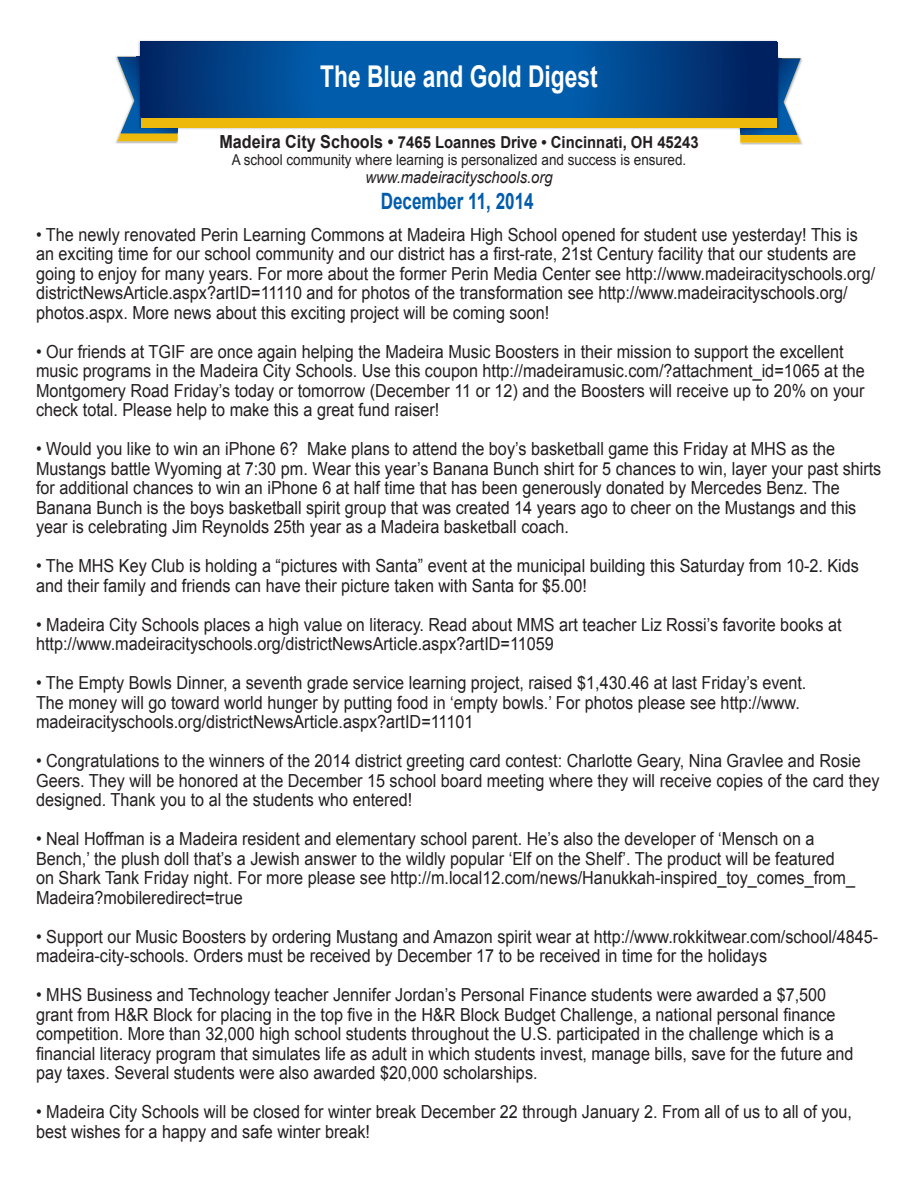
<style>
.page{position:relative;width:918px;height:1188px;background:#fff}
.page>*{position:absolute;margin:0;border:0;box-sizing:border-box;transform-origin:0 0}
.t1{font:700 30px "Arial";color:#fff;scale:.76 1}
.t2{font:700 22.5px "Arial";color:#015dac;scale:.76 1}
.t3{font:18px/19.5px "Arial";color:#231f20;scale:.9 1}
.t4{font:700 16.5px "Arial";color:#231f20;scale:.9 1}
.t5{font:italic 16.5px "Arial";color:#231f20;scale:.9 1}
.t6{font:15px "Arial";color:#231f20;scale:.9 1}
.s1{font-size:18px}
</style>
<div class="page">
<img style="left:115px;top:56px;width:63px;height:88px">
<svg style="left:117px;top:57px;width:61px;height:84px"></svg>
<img style="left:138px;top:40px;width:641px;height:89px">
<img style="left:137px;top:57px;width:41px;height:74px">
<svg style="left:141px;top:41px;width:636px;height:2px"></svg>
<img style="left:740px;top:58px;width:63px;height:87px">
<svg style="left:740px;top:58px;width:61px;height:85px"></svg>
<img style="left:740px;top:58px;width:41px;height:75px">
<div style="left:141px;top:43px;width:636px;height:85px;background:#edba0b"></div>
<svg style="left:141px;top:43px;width:636px;height:75px;background:#014a93"></svg>
<h1 class="t1" style="left:320px;top:57px;width:367px">The Blue and Gold Digest</h1>
<p class="t4" style="left:219px;top:131px;width:534px"><span class="s1">Madeira City Schools •</span> 7465 Loannes Drive • Cincinnati, OH 45243</p>
<p class="t6" style="left:232px;top:149px;width:507px">A school community where learning is personalized and success is ensured.</p>
<p class="t5" style="left:365px;top:166px;width:210px">www.madeiracityschools.org</p>
<p class="t2" style="left:381px;top:187px;width:203px">December 11, 2014</p>
<p class="t3" style="left:36px;top:225px;width:934px">• The newly renovated Perin Learning Commons at Madeira High School opened for student use yesterday! This is an exciting time for our school community and our district has a first-rate, 21st Century facility that our students are going to enjoy for many years. For more about the former Perin Media Center see http://www.madeiracityschools.org/ districtNewsArticle.aspx?artID=11110 and for photos of the transformation see http://www.madeiracityschools.org/ photos.aspx. More news about this exciting project will be coming soon!</p>
<p class="t3" style="left:36px;top:342px;width:922px">• Our friends at TGIF are once again helping the Madeira Music Boosters in their mission to support the excellent music programs in the Madeira City Schools. Use this coupon http://madeiramusic.com/?attachment_id=1065 at the Montgomery Road Friday’s today or tomorrow (December 11 or 12) and the Boosters will receive up to 20% on your check total. Please help to make this a great fund raiser!</p>
<p class="t3" style="left:36px;top:440px;width:941px">• Would you like to win an iPhone 6? Make plans to attend the boy’s basketball game this Friday at MHS as the Mustangs battle Wyoming at 7:30 pm. Wear this year’s Banana Bunch shirt for 5 chances to win, layer your past shirts for additional chances to win an iPhone 6 at half time that has been generously donated by Mercedes Benz. The Banana Bunch is the boys basketball spirit group that was created 14 years ago to cheer on the Mustangs and this year is celebrating Jim Reynolds 25th year as a Madeira basketball coach.</p>
<p class="t3" style="left:36px;top:557px;width:916px">• The MHS Key Club is holding a “pictures with Santa” event at the municipal building this Saturday from 10-2. Kids and their family and friends can have their picture taken with Santa for $5.00!</p>
<p class="t3" style="left:36px;top:615px;width:896px">• Madeira City Schools places a high value on literacy. Read about MMS art teacher Liz Rossi’s favorite books at http://www.madeiracityschools.org/districtNewsArticle.aspx?artID=11059</p>
<p class="t3" style="left:36px;top:674px;width:858px">• The Empty Bowls Dinner, a seventh grade service learning project, raised $1,430.46 at last Friday’s event.<br>The money will go toward world hunger by putting food in ‘empty bowls.’ For photos please see http://www. madeiracityschools.org/districtNewsArticle.aspx?artID=11101</p>
<p class="t3" style="left:36px;top:752px;width:939px">• Congratulations to the winners of the 2014 district greeting card contest: Charlotte Geary, Nina Gravlee and Rosie<br>Geers. They will be honored at the December 15 school board meeting where they will receive copies of the card they designed. Thank you to al the students who entered!</p>
<p class="t3" style="left:36px;top:830px;width:912px">• Neal Hoffman is a Madeira resident and elementary school parent. He’s also the developer of ‘Mensch on a Bench,’ the plush doll that’s a Jewish answer to the wildly popular ‘Elf on the Shelf’. The product will be featured on Shark Tank Friday night. For more please see http://m.local12.com/news/Hanukkah-inspired_toy_comes_from_ Madeira?mobileredirect=true</p>
<p class="t3" style="left:36px;top:927px;width:937px">• Support our Music Boosters by ordering Mustang and Amazon spirit wear at http://www.rokkitwear.com/school/4845- madeira-city-schools. Orders must be received by December 17 to be received in time for the holidays</p>
<p class="t3" style="left:36px;top:986px;width:910px">• MHS Business and Technology teacher Jennifer Jordan’s Personal Finance students were awarded a $7,500 grant from H&amp;R Block for placing in the top five in the H&amp;R Block Budget Challenge, a national personal finance competition. More than 32,000 high school students throughout the U.S. participated in the challenge which is a financial literacy program that simulates life as adult in which students invest, manage bills, save for the future and pay taxes. Several students were also awarded $20,000 scholarships.</p>
<p class="t3" style="left:36px;top:1102px;width:908px">• Madeira City Schools will be closed for winter break December 22 through January 2. From all of us to all of you, best wishes for a happy and safe winter break!</p>
</div>
